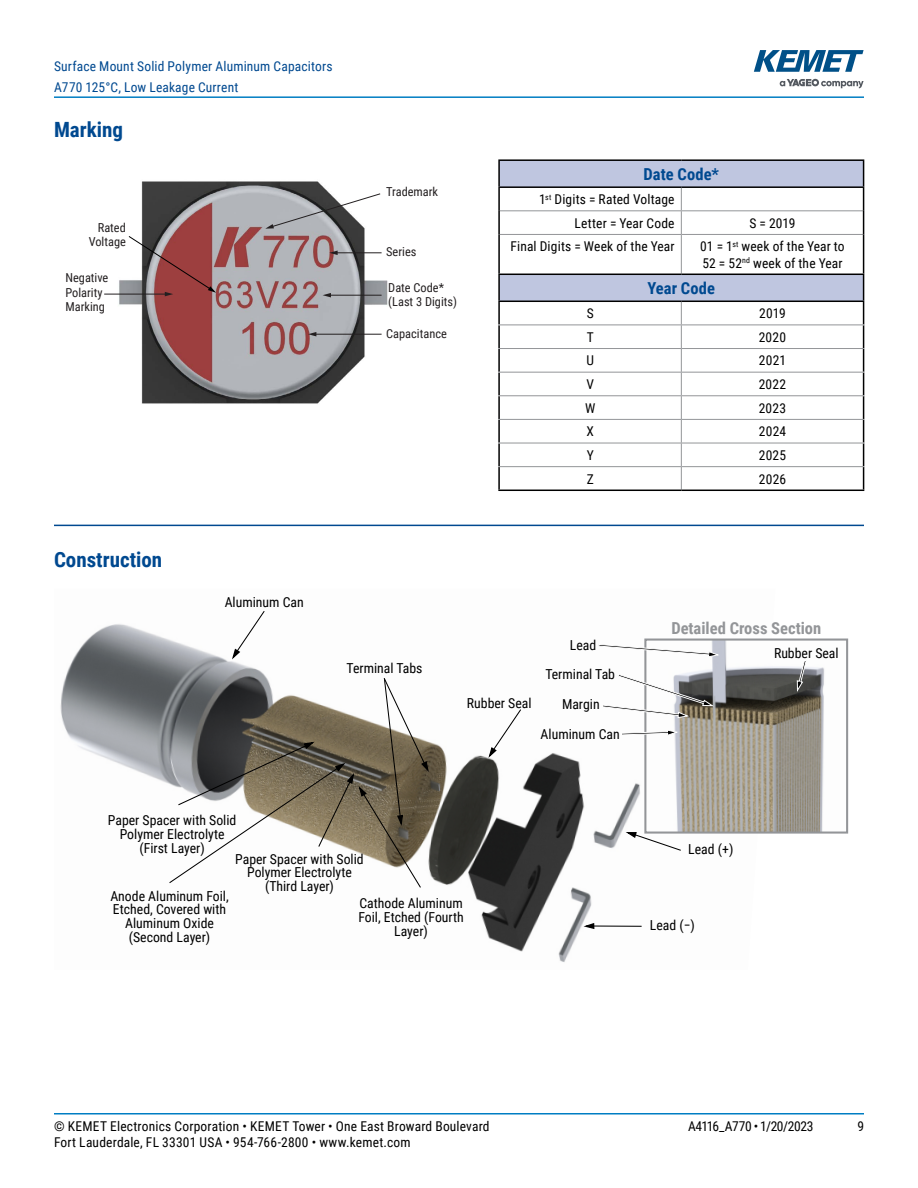
<style>
.page{position:relative;width:918px;height:1188px;background:#fff}
.page>*{position:absolute;margin:0;border:0;box-sizing:border-box;transform-origin:0 0}
.t1{font:700 21px "Roboto Condensed";color:#004990}
.t2{font:700 16.5px "Roboto Condensed";color:#939598}
.t3{font:700 16.5px "Roboto Condensed";letter-spacing:.005em;color:#004990}
.t4{font:13.8px/13.8px "Roboto Condensed";color:#000;text-align:center}
.t5{font:13.5px/23.7px "Roboto Condensed";letter-spacing:.015em;color:#000;text-align:right}
.t6{font:13.5px/21px "Roboto Condensed";letter-spacing:.015em;color:#004990}
.t7{font:13.5px "Roboto Condensed";letter-spacing:-.025em;color:#000}
.t8{font:12.3px/14.4px "Roboto Condensed";color:#231f20}
</style>
<div class="page">
<hr style="left:54px;top:1113px;width:810px;height:2px;background:#007dc3">
<hr style="left:54px;top:96px;width:810px;height:2px;background:#007dc3">
<svg style="left:780px;top:79px;width:84px;height:9px"></svg>
<svg style="left:754px;top:50px;width:110px;height:22px"></svg>
<hr style="left:54px;top:525px;width:810px;height:1px;background:#004990">
<svg style="left:500px;top:161px;width:363px;height:140px"></svg>
<hr style="left:500px;top:210px;width:181px;height:1px;background:#939598">
<hr style="left:681px;top:210px;width:182px;height:1px;background:#939598">
<svg style="left:681px;top:188px;width:1px;height:46px"></svg>
<hr style="left:500px;top:234px;width:181px;height:1px;background:#939598">
<hr style="left:681px;top:234px;width:182px;height:1px;background:#939598">
<hr style="left:681px;top:235px;width:1px;height:39px;background:#939598">
<svg style="left:681px;top:302px;width:1px;height:188px"></svg>
<hr style="left:498px;top:188px;width:2px;height:23px;background:#000">
<hr style="left:498px;top:211px;width:2px;height:23px;background:#000">
<hr style="left:498px;top:234px;width:2px;height:40px;background:#000">
<hr style="left:863px;top:234px;width:1px;height:40px;background:#000">
<hr style="left:498px;top:302px;width:2px;height:23px;background:#000">
<hr style="left:498px;top:325px;width:2px;height:23px;background:#000">
<hr style="left:498px;top:349px;width:2px;height:23px;background:#000">
<hr style="left:498px;top:373px;width:2px;height:22px;background:#000">
<hr style="left:498px;top:396px;width:2px;height:23px;background:#000">
<hr style="left:498px;top:420px;width:2px;height:23px;background:#000">
<hr style="left:498px;top:443px;width:2px;height:23px;background:#000">
<hr style="left:498px;top:467px;width:2px;height:23px;background:#000">
<hr style="left:498px;top:490px;width:183px;height:1px;background:#000">
<hr style="left:681px;top:490px;width:183px;height:1px;background:#000">
<hr style="left:498px;top:159px;width:183px;height:2px;background:#000">
<hr style="left:498px;top:161px;width:2px;height:25px;background:#000">
<hr style="left:681px;top:159px;width:183px;height:2px;background:#000">
<svg style="left:863px;top:161px;width:1px;height:73px"></svg>
<hr style="left:498px;top:275px;width:2px;height:26px;background:#000">
<svg style="left:863px;top:275px;width:1px;height:215px"></svg>
<hr style="left:498px;top:186px;width:183px;height:2px;background:#000">
<hr style="left:681px;top:186px;width:183px;height:2px;background:#000">
<hr style="left:498px;top:274px;width:183px;height:1px;background:#000">
<hr style="left:681px;top:274px;width:183px;height:1px;background:#000">
<hr style="left:498px;top:301px;width:183px;height:1px;background:#000">
<hr style="left:681px;top:301px;width:183px;height:1px;background:#000">
<hr style="left:498px;top:325px;width:183px;height:1px;background:#939598">
<hr style="left:681px;top:325px;width:183px;height:1px;background:#939598">
<hr style="left:498px;top:348px;width:183px;height:1px;background:#939598">
<hr style="left:681px;top:348px;width:183px;height:1px;background:#939598">
<hr style="left:498px;top:372px;width:183px;height:1px;background:#939598">
<hr style="left:681px;top:372px;width:183px;height:1px;background:#939598">
<hr style="left:498px;top:395px;width:183px;height:1px;background:#939598">
<hr style="left:681px;top:395px;width:183px;height:1px;background:#939598">
<hr style="left:498px;top:419px;width:183px;height:1px;background:#939598">
<hr style="left:681px;top:419px;width:183px;height:1px;background:#939598">
<hr style="left:498px;top:443px;width:183px;height:1px;background:#939598">
<hr style="left:681px;top:443px;width:183px;height:1px;background:#939598">
<hr style="left:498px;top:466px;width:183px;height:1px;background:#939598">
<hr style="left:681px;top:466px;width:183px;height:1px;background:#939598">
<img style="left:104px;top:181px;width:284px;height:223px">
<hr style="left:336px;top:252px;width:46px;height:1px;background:#231f20">
<svg style="left:329px;top:251px;width:9px;height:4px"></svg>
<hr style="left:329px;top:295px;width:53px;height:1px;background:#231f20">
<svg style="left:323px;top:293px;width:8px;height:4px"></svg>
<hr style="left:315px;top:334px;width:67px;height:1px;background:#231f20">
<svg style="left:308px;top:332px;width:8px;height:4px"></svg>
<svg style="left:265px;top:193px;width:116px;height:36px"></svg>
<hr style="left:104px;top:294px;width:62px;height:1px;background:#231f20">
<svg style="left:128px;top:235px;width:88px;height:61px;background:#9b6566"></svg>
<img style="left:60px;top:624px;width:715px;height:338px">
<img style="left:649px;top:642px;width:176px;height:189px">
<div style="left:644px;top:639px;width:204px;height:195px;border:2px solid #939598"></div>
<svg style="left:797px;top:659px;width:10px;height:34px"></svg>
<svg style="left:231px;top:611px;width:35px;height:51px"></svg>
<svg style="left:598px;top:644px;width:122px;height:14px"></svg>
<svg style="left:601px;top:674px;width:114px;height:44px"></svg>
<svg style="left:621px;top:729px;width:58px;height:7px"></svg>
<svg style="left:168px;top:677px;width:262px;height:212px"></svg>
<svg style="left:487px;top:708px;width:35px;height:52px"></svg>
<svg style="left:623px;top:831px;width:59px;height:21px"></svg>
<hr style="left:593px;top:926px;width:49px;height:1px;background:#000">
<svg style="left:581px;top:922px;width:14px;height:8px"></svg>
<p class="t6" style="left:54px;top:55px;width:280px">Surface Mount Solid Polymer Aluminum Capacitors<br>A770 125°C, Low Leakage Current</p>
<h1 class="t1" style="left:54px;top:115px;width:71px">Marking</h1>
<p class="t8" style="left:89px;top:220px;width:39px;text-align:right">Rated<br>Voltage</p>
<p class="t8" style="left:65px;top:270px;width:44px">Negative<br>Polarity<br>Marking</p>
<p class="t8" style="left:386px;top:184px;width:53px">Trademark</p>
<p class="t8" style="left:386px;top:244px;width:32px">Series</p>
<p class="t8" style="left:388px;top:280px;width:70px">Date Code* (Last 3 Digits)</p>
<p class="t8" style="left:386px;top:326px;width:62px">Capacitance</p>
<p class="t3" style="left:644px;top:162px;width:77px">Date Code*</p>
<p class="t5" style="left:539px;top:187px;width:137px">1<sup>st</sup> Digits = Rated Voltage<br>Letter = Year Code</p>
<p class="t5" style="left:749px;top:211px;width:48px">S = 2019</p>
<p class="t5" style="left:510px;top:234px;width:166px">Final Digits = Week of the Year</p>
<p class="t5" style="left:700px;top:238px;width:146px;line-height:16.2px;text-align:left">01 = 1<sup>st</sup> week of the Year to<br>52 = 52<sup>nd</sup> week of the Year</p>
<p class="t3" style="left:648px;top:277px;width:69px">Year Code</p>
<p class="t5" style="left:587px;top:301px;width:8px">S</p>
<p class="t5" style="left:759px;top:301px;width:28px">2019</p>
<p class="t5" style="left:587px;top:325px;width:9px">T</p>
<p class="t5" style="left:759px;top:325px;width:29px">2020</p>
<p class="t5" style="left:586px;top:348px;width:9px">U</p>
<p class="t5" style="left:759px;top:348px;width:29px">2021</p>
<p class="t5" style="left:586px;top:372px;width:9px">V</p>
<p class="t5" style="left:759px;top:372px;width:29px">2022</p>
<p class="t5" style="left:585px;top:396px;width:12px">W</p>
<p class="t5" style="left:759px;top:396px;width:29px">2023</p>
<p class="t5" style="left:586px;top:419px;width:9px">X</p>
<p class="t5" style="left:759px;top:419px;width:29px">2024</p>
<p class="t5" style="left:587px;top:443px;width:9px">Y</p>
<p class="t5" style="left:759px;top:443px;width:29px">2025</p>
<p class="t5" style="left:587px;top:466px;width:9px">Z</p>
<p class="t5" style="left:759px;top:466px;width:29px">2026</p>
<h1 class="t1" style="left:54px;top:544px;width:110px">Construction</h1>
<p class="t4" style="left:225px;top:595px;width:81px">Aluminum Can</p>
<p class="t4" style="left:347px;top:661px;width:78px">Terminal Tabs</p>
<p class="t4" style="left:467px;top:696px;width:66px">Rubber Seal</p>
<p class="t4" style="left:545px;top:629px;width:71px;line-height:29.7px">Lead<br>Terminal Tab</p>
<p class="t4" style="left:562px;top:697px;width:39px">Margin</p>
<p class="t4" style="left:541px;top:727px;width:81px">Aluminum Can</p>
<p class="t2" style="left:671px;top:616px;width:152px">Detailed Cross Section</p>
<p class="t4" style="left:774px;top:645px;width:66px">Rubber Seal</p>
<p class="t4" style="left:108px;top:813px;width:130px">Paper Spacer with Solid<br>Polymer Electrolyte (First Layer)</p>
<p class="t4" style="left:235px;top:851px;width:130px">Paper Spacer with Solid<br>Polymer Electrolyte (Third Layer)</p>
<p class="t4" style="left:110px;top:888px;width:120px">Anode Aluminum Foil,<br>Etched, Covered with<br>Aluminum Oxide (Second Layer)</p>
<p class="t4" style="left:358px;top:896px;width:107px">Cathode Aluminum<br>Foil, Etched (Fourth<br>Layer)</p>
<p class="t4" style="left:688px;top:841px;width:47px">Lead (+)</p>
<p class="t4" style="left:650px;top:918px;width:47px">Lead (−)</p>
<p class="t5" style="left:54px;top:1113px;width:437px">© KEMET Electronics Corporation • KEMET Tower • One East Broward Boulevard</p>
<p class="t7" style="left:688px;top:1116px;width:127px">A4116_A770 • 1/20/2023</p>
<p class="t5" style="left:857px;top:1113px;width:8px">9</p>
<p class="t5" style="left:54px;top:1130px;width:358px">Fort Lauderdale, FL 33301 USA • 954-766-2800 • www.kemet.com</p>
</div>
